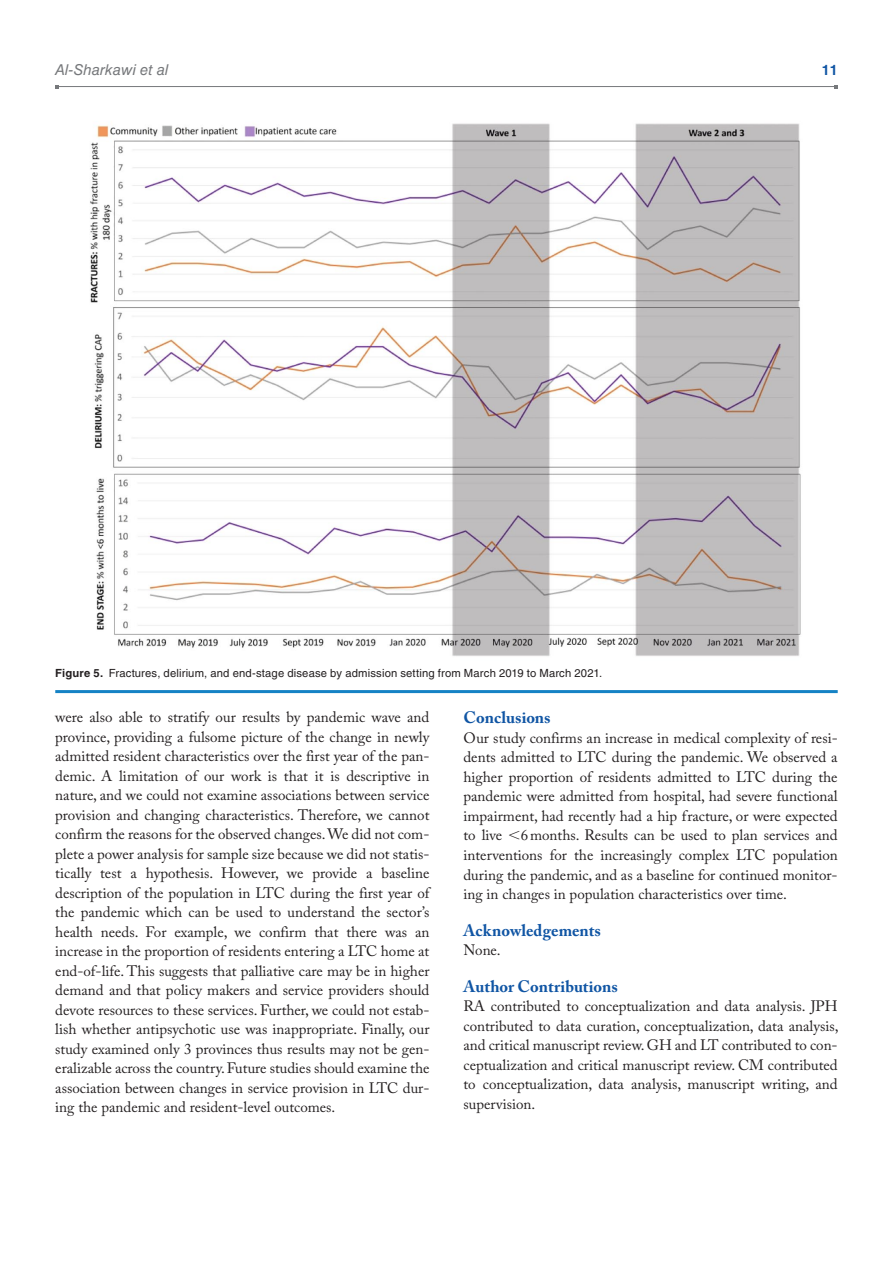
<style>
.page{position:relative;width:893px;height:1263px;background:#fff}
.page>*{position:absolute;margin:0;border:0;box-sizing:border-box;transform-origin:0 0}
.t1{font:700 16.5px "Adobe Caslon Pro";color:#1055a4}
.t2{font:15px/19.5px "Adobe Caslon Pro";color:#231f20;text-align:justify}
.t3{font:italic 15px "Helvetica LT Std";color:#76787b}
.t4{font:700 14.25px "Helvetica LT Std";color:#1055a4}
.t5{font:11.25px "Helvetica LT Std";letter-spacing:.015em;color:#231f20}
.s1{font-weight:700}
</style>
<div class="page">
<hr style="left:57px;top:86px;width:779px;height:1px;background:#76787b">
<hr style="left:55px;top:690px;width:783px;height:3px;background:#1582c5">
<img style="left:90px;top:123px;width:711px;height:533px">
<p class="t3" style="left:55px;top:61px;width:115px">Al-Sharkawi et al</p>
<p class="t4" style="left:822px;top:61px;width:17px">11</p>
<p class="t5" style="left:55px;top:667px;width:549px"><span class="s1">Figure 5.</span> Fractures, delirium, and end-stage disease by admission setting from March 2019 to March 2021.</p>
<p class="t2" style="left:55px;top:707px;width:376px">were also able to stratify our results by pandemic wave and province, providing a fulsome picture of the change in newly admitted resident characteristics over the first year of the pan&shy;demic. A limitation of our work is that it is descriptive in nature, and we could not examine associations between service provision and changing characteristics. Therefore, we cannot confirm the reasons for the observed changes. We did not com&shy;plete a power analysis for sample size because we did not statis&shy;tically test a hypothesis. However, we provide a baseline description of the population in LTC during the first year of the pandemic which can be used to understand the sector’s health needs. For example, we confirm that there was an increase in the proportion of residents entering a LTC home at end-of-life. This suggests that palliative care may be in higher demand and that policy makers and service providers should devote resources to these services. Further, we could not estab&shy;lish whether antipsychotic use was inappropriate. Finally, our study examined only 3 provinces thus results may not be gen&shy;eralizable across the country. Future studies should examine the association between changes in service provision in LTC dur&shy;ing the pandemic and resident-level outcomes.</p>
<p class="t1" style="left:463px;top:708px;width:89px">Conclusions</p>
<p class="t2" style="left:463px;top:728px;width:376px">Our study confirms an increase in medical complexity of resi&shy;dents admitted to LTC during the pandemic. We observed a higher proportion of residents admitted to LTC during the pandemic were admitted from hospital, had severe functional impairment, had recently had a hip fracture, or were expected to live 6months. Results can be used to plan services and interventions for the increasingly complex LTC population during the pandemic, and as a baseline for continued monitor&shy;ing in changes in population characteristics over time.</p>
<p class="t1" style="left:463px;top:920px;width:139px">Acknowledgements</p>
<p class="t2" style="left:463px;top:940px;width:39px">None.</p>
<p class="t1" style="left:463px;top:976px;width:156px">Author Contributions</p>
<p class="t2" style="left:463px;top:996px;width:377px">RA contributed to conceptualization and data analysis. JPH contributed to data curation, conceptualization, data analysis, and critical manuscript review. GH and LT contributed to con&shy;ceptualization and critical manuscript review. CM contributed to conceptualization, data analysis, manuscript writing, and supervision.</p>
</div>
